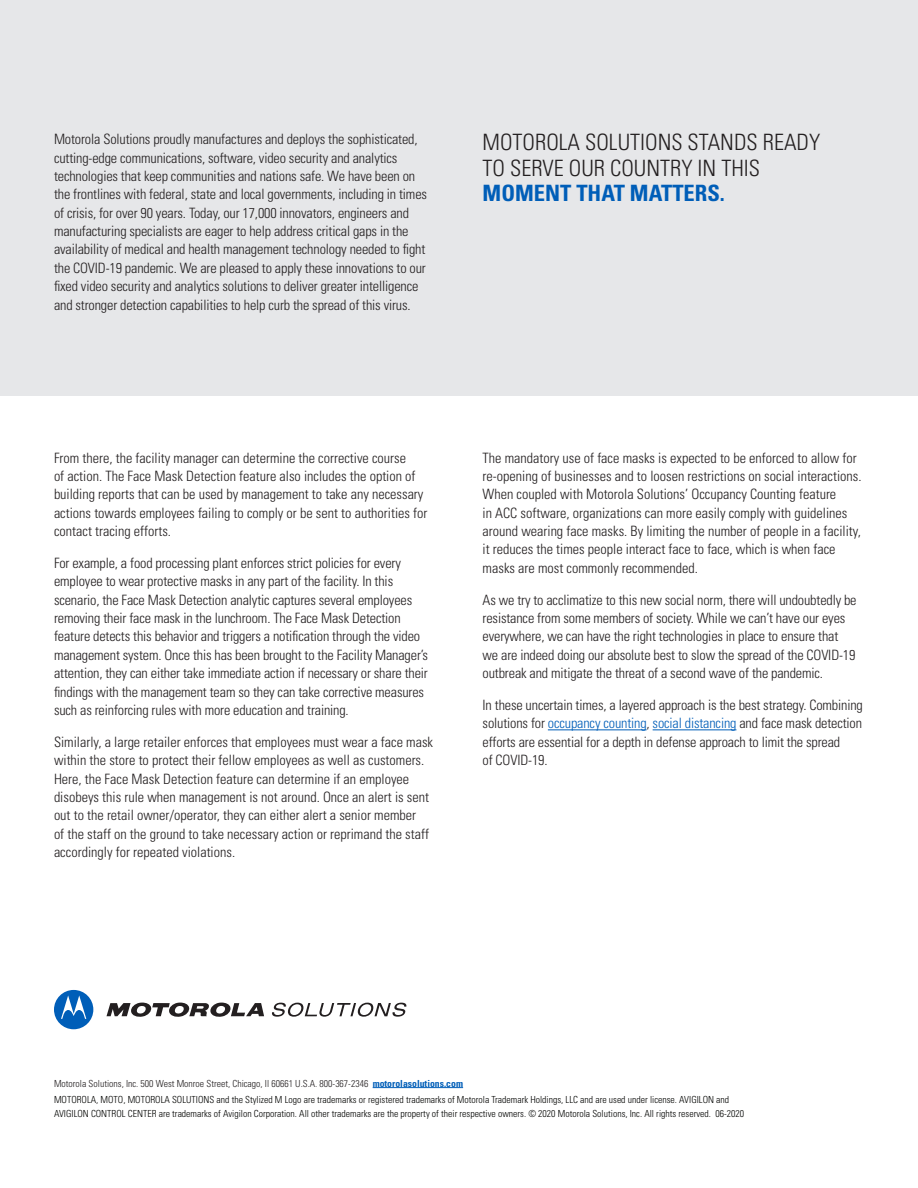
<style>
.page{position:relative;width:918px;height:1188px;background:#fff}
.page>*{position:absolute;margin:0;border:0;box-sizing:border-box;transform-origin:0 0}
.t1{font:300 condensed 22.5px/25.5px "Univers LT Std";color:#231f20}
.t2{font:700 condensed 22.5px "Univers LT Std";color:#005eb8}
.t3{font:300 condensed 14.25px/18.3px "Univers LT Std";letter-spacing:-.01em;color:#231f20}
.t4{font:300 condensed 9.75px/16.8px "Univers LT Std";color:#040503}
.s1{color:#005eb8}
.s2{color:#231f20}
.s3{font-weight:700;color:#005eb8}
</style>
<div class="page">
<hr style="left:548px;top:730px;width:99px;height:1px;background:#005eb8">
<hr style="left:653px;top:730px;width:83px;height:1px;background:#005eb8">
<div style="left:0;top:0;width:918px;height:395px;background:#e6e7e9"></div>
<svg style="left:107px;top:1003px;width:157px;height:14px"></svg>
<svg style="left:54px;top:990px;width:39px;height:39px"></svg>
<svg style="left:272px;top:1003px;width:134px;height:14px"></svg>
<hr style="left:373px;top:1087px;width:90px;height:1px;background:#005eb8">
<p class="t3" style="left:54px;top:131px;width:375px">Motorola Solutions proudly manufactures and deploys the sophisticated, cutting-edge communications, software, video security and analytics technologies that keep communities and nations safe. We have been on the frontlines with federal, state and local governments, including in times of crisis, for over 90 years. Today, our 17,000 innovators, engineers and manufacturing specialists are eager to help address critical gaps in the availability of medical and health management technology needed to fight the COVID-19 pandemic. We are pleased to apply these innovations to our fixed video security and analytics solutions to deliver greater intelligence and stronger detection capabilities to help curb the spread of this virus.</p>
<h1 class="t1" style="left:483px;top:131px;width:339px">MOTOROLA SOLUTIONS STANDS READY<br>TO SERVE OUR COUNTRY IN THIS</h1>
<h1 class="t2" style="left:483px;top:180px;width:244px">MOMENT THAT MATTERS.</h1>
<p class="t3" style="left:54px;top:450px;width:375px">From there, the facility manager can determine the corrective course<br>of action. The Face Mask Detection feature also includes the option of building reports that can be used by management to take any necessary actions towards employees failing to comply or be sent to authorities for contact tracing efforts.</p>
<p class="t3" style="left:54px;top:555px;width:376px">For example, a food processing plant enforces strict policies for every employee to wear protective masks in any part of the facility. In this scenario, the Face Mask Detection analytic captures several employees removing their face mask in the lunchroom. The Face Mask Detection feature detects this behavior and triggers a notification through the video management system. Once this has been brought to the Facility Manager’s attention, they can either take immediate action if necessary or share their findings with the management team so they can take corrective measures such as reinforcing rules with more education and training.</p>
<p class="t3" style="left:54px;top:734px;width:381px">Similarly, a large retailer enforces that employees must wear a face mask within the store to protect their fellow employees as well as customers.<br>Here, the Face Mask Detection feature can determine if an employee disobeys this rule when management is not around. Once an alert is sent out to the retail owner/operator, they can either alert a senior member<br>of the staff on the ground to take necessary action or reprimand the staff accordingly for repeated violations.</p>
<p class="t3" style="left:483px;top:450px;width:380px">The mandatory use of face masks is expected to be enforced to allow for re-opening of businesses and to loosen restrictions on social interactions.<br>When coupled with Motorola Solutions’ Occupancy Counting feature<br>in ACC software, organizations can more easily comply with guidelines around wearing face masks. By limiting the number of people in a facility, it reduces the times people interact face to face, which is when face masks are most commonly recommended.</p>
<p class="t3" style="left:483px;top:592px;width:376px">As we try to acclimatize to this new social norm, there will undoubtedly be resistance from some members of society. While we can’t have our eyes everywhere, we can have the right technologies in place to ensure that we are indeed doing our absolute best to slow the spread of the COVID-19 outbreak and mitigate the threat of a second wave of the pandemic.</p>
<p class="t3" style="left:483px;top:697px;width:382px">In these uncertain times, a layered approach is the best strategy. Combining solutions for <span class="s1">occupancy counting</span>, <span class="s1">social distancing</span> and face mask detection efforts are essential for a depth in defense approach to limit the spread<br>of COVID-19.</p>
<p class="t4" style="left:54px;top:1076px;width:677px"><span class="s2">Motorola Solutions, Inc. 500 West Monroe Street, Chicago, Il 60661 U.S.A. 800-367-2346</span> <span class="s3">motorolasolutions.com<br></span>MOTOROLA, MOTO, MOTOROLA SOLUTIONS and the Stylized M Logo are trademarks or registered trademarks of Motorola Trademark Holdings, LLC and are used under license. AVIGILON and</p>
<p class="t4" style="left:54px;top:1106px;width:692px">AVIGILON CONTROL CENTER are trademarks of Avigilon Corporation. All other trademarks are the property of their respective owners. © 2020 Motorola Solutions, Inc. All rights reserved. 06-2020</p>
</div>
